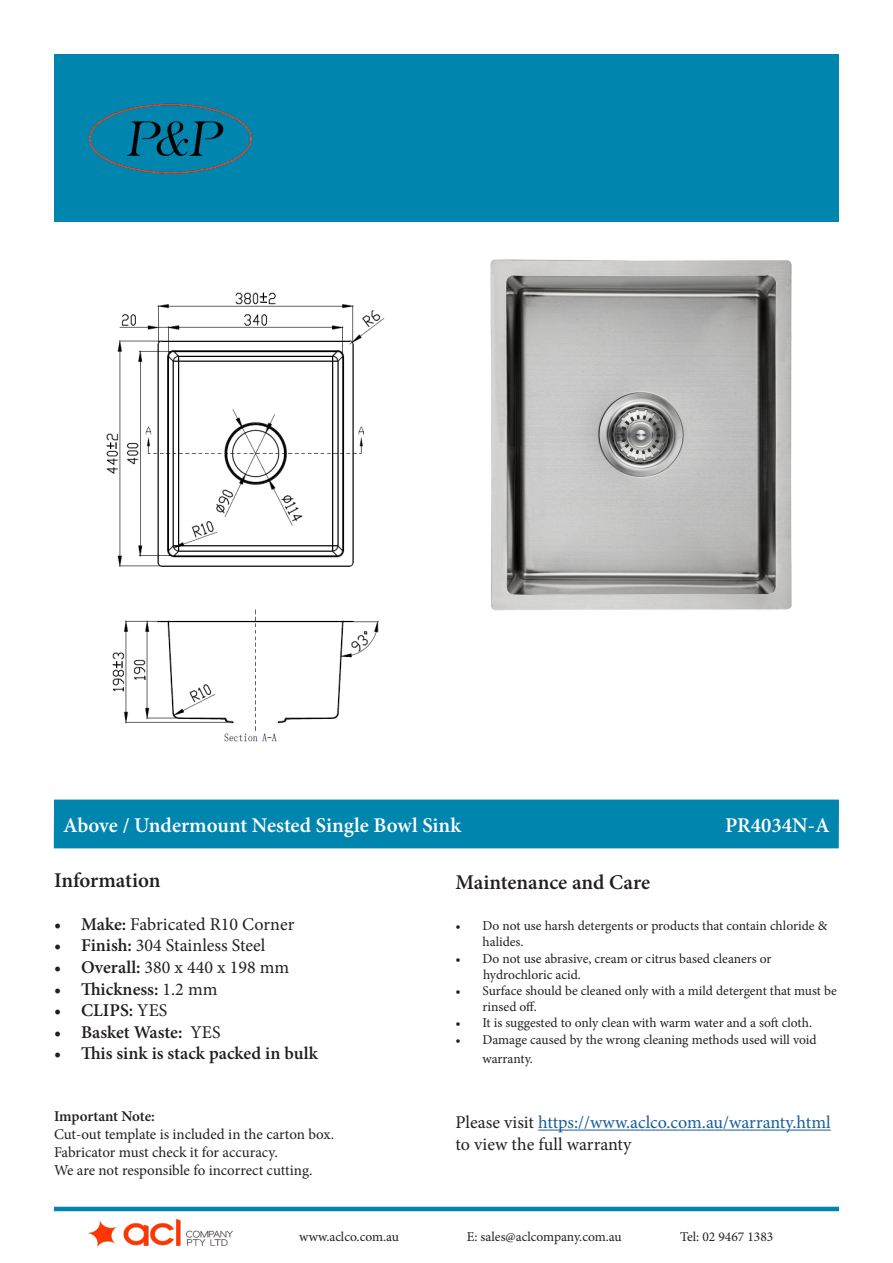
<style>
.page{position:relative;width:893px;height:1263px;background:#fff}
.page>*{position:absolute;margin:0;border:0;box-sizing:border-box;transform-origin:0 0}
.t1{font:600 21px "Minion Pro";color:#fff}
.t2{font:600 21px "Minion Pro";letter-spacing:-.005em;color:#231f20}
.t3{font:18px "Minion Pro";color:#231f20}
.t4{font:18px/21.6px "Minion Pro";color:#175d9e}
.t5{font:600 18px "Minion Pro";color:#231f20}
.t6{font:15px "Minion Pro";letter-spacing:-.005em;color:#231f20}
.t7{font:600 15px "Minion Pro";letter-spacing:-.01em;color:#231f20}
.t8{font:13.5px/16.2px "Minion Pro";color:#231f20}
.s1{font-weight:600}
.s2{font-weight:400}
.s3{color:#231f20}
</style>
<div class="page">
<div style="left:54px;top:54px;width:785px;height:167px;background:#0085af"></div>
<div style="left:54px;top:799px;width:785px;height:49px;background:#0085af"></div>
<hr style="left:54px;top:1207px;width:785px;height:4px;background:#0085af">
<img style="left:89px;top:1219px;width:144px;height:28px">
<hr style="left:538px;top:1129px;width:293px;height:1px;background:#175d9e">
<img style="left:490px;top:259px;width:302px;height:352px">
<img style="left:106px;top:292px;width:279px;height:450px">
<img style="left:89px;top:103px;width:163px;height:71px">
<p class="t1" style="left:63px;top:810px;width:399px">Above / Undermount Nested Single Bowl Sink</p>
<p class="t1" style="left:725px;top:810px;width:106px">PR4034N-A</p>
<p class="t2" style="left:54px;top:865px;width:108px">Information</p>
<p class="t3" style="left:54px;top:912px;width:242px"><span class="s1">• Make:</span> Fabricated R10 Corner</p>
<p class="t3" style="left:54px;top:934px;width:213px"><span class="s1">• Finish:</span> 304 Stainless Steel</p>
<p class="t3" style="left:54px;top:955px;width:237px"><span class="s1">• Overall:</span> 380 x 440 x 198 mm</p>
<p class="t5" style="left:54px;top:976px;width:165px">• Thickness: <span class="s2">1.2 mm</span></p>
<p class="t5" style="left:54px;top:998px;width:115px">• CLIPS: <span class="s2">YES</span></p>
<p class="t5" style="left:54px;top:1020px;width:168px">• Basket Waste: <span class="s2">YES</span></p>
<p class="t5" style="left:54px;top:1041px;width:265px">• This sink is stack packed in bulk</p>
<p class="t7" style="left:54px;top:1105px;width:102px">Important Note:</p>
<p class="t6" style="left:54px;top:1124px;width:282px">Cut-out template is included in the carton box.</p>
<p class="t6" style="left:54px;top:1142px;width:225px">Fabricator must check it for accuracy.</p>
<p class="t6" style="left:54px;top:1160px;width:260px">We are not responsible fo incorrect cutting.</p>
<p class="t2" style="left:455px;top:868px;width:196px">Maintenance and Care</p>
<p class="t8" style="left:482px;top:918px;width:346px;text-indent:-27px">• Do not use harsh detergents or products that contain chloride &amp; halides.</p>
<p class="t8" style="left:455px;top:950px;width:318px">• Do not use abrasive, cream or citrus based cleaners or</p>
<p class="t8" style="left:483px;top:966px;width:99px">hydrochloric acid.</p>
<p class="t8" style="left:482px;top:983px;width:356px;text-indent:-27px">• Surface should be cleaned only with a mild detergent that must be rinsed off.</p>
<p class="t8" style="left:455px;top:1015px;width:358px">• It is suggested to only clean with warm water and a soft cloth.</p>
<p class="t8" style="left:482px;top:1029px;width:336px;line-height:19.8px;text-indent:-27px">• Damage caused by the wrong cleaning methods used will void warranty.</p>
<p class="t4" style="left:455px;top:1112px;width:377px"><span class="s3">Please visit</span> https://www.aclco.com.au/warranty.html <span class="s3">to view the full warranty</span></p>
<p class="t8" style="left:299px;top:1228px;width:101px">www.aclco.com.au</p>
<p class="t8" style="left:467px;top:1228px;width:157px">E: sales@aclcompany.com.au</p>
<p class="t8" style="left:680px;top:1228px;width:95px">Tel: 02 9467 1383</p>
</div>
